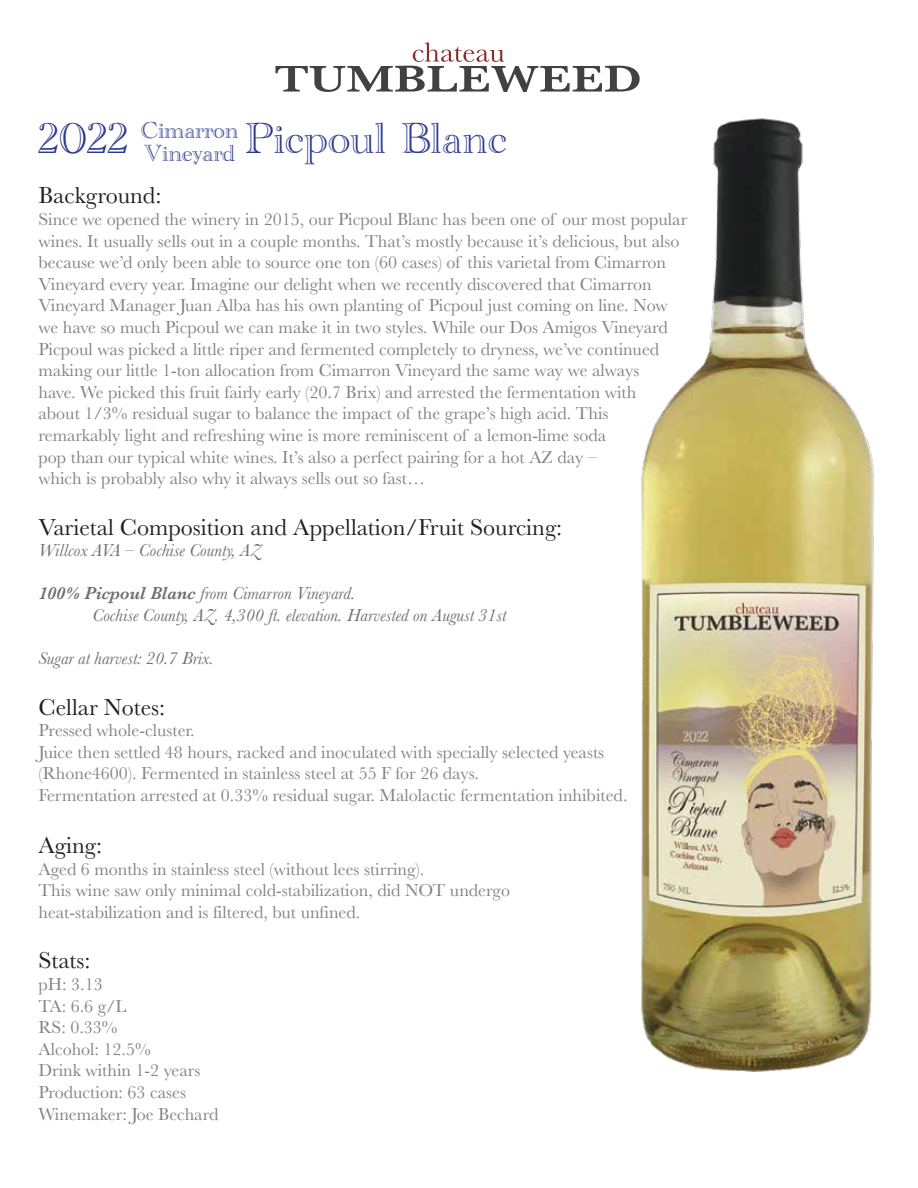
<style>
.page{position:relative;width:918px;height:1188px;background:#fff}
.page>*{position:absolute;margin:0;border:0;box-sizing:border-box;transform-origin:0 0}
.t1{font:45px "Academy Engraved Let Plain";color:#2b3990}
.t2{font:24px "Baskerville";color:#231f20}
.t3{font:24px/22.5px "Academy Engraved Let Plain";color:#2b3990}
.t4{font:18px/21.6px "Baskerville";color:#808285}
.t5{font:italic 18px/21.6px "Baskerville";color:#6d6e71}
.s1{font-weight:600}
</style>
<div class="page">
<img style="left:641px;top:118px;width:234px;height:954px">
<svg style="left:275px;top:42px;width:365px;height:50px"></svg>
<h2 class="t3" style="left:141px;top:118px;width:99px">Cimarron<br>Vineyard</h2>
<h1 class="t1" style="left:39px;top:105px;width:91px">2022</h1>
<h1 class="t1" style="left:245px;top:105px;width:263px">Picpoul Blanc</h1>
<h2 class="t2" style="left:39px;top:180px;width:124px">Background:</h2>
<p class="t4" style="left:39px;top:209px;width:650px">Since we opened the winery in 2015, our Picpoul Blanc has been one of our most popular wines. It usually sells out in a couple months. That’s mostly because it’s delicious, but also because we’d only been able to source one ton (60 cases) of this varietal from Cimarron Vineyard every year. Imagine our delight when we recently discovered that Cimarron Vineyard Manager Juan Alba has his own planting of Picpoul just coming on line. Now we have so much Picpoul we can make it in two styles. While our Dos Amigos Vineyard Picpoul was picked a little riper and fermented completely to dryness, we’ve continued making our little 1-ton allocation from Cimarron Vineyard the same way we always<br>have. We picked this fruit fairly early (20.7 Brix) and arrested the fermentation with<br>about 1/3% residual sugar to balance the impact of the grape’s high acid. This remarkably light and refreshing wine is more reminiscent of a lemon-lime soda<br>pop than our typical white wines. It’s also a perfect pairing for a hot AZ day –<br>which is probably also why it always sells out so fast…</p>
<h2 class="t2" style="left:39px;top:512px;width:525px">Varietal Composition and Appellation/Fruit Sourcing:</h2>
<p class="t5" style="left:39px;top:540px;width:224px">Willcox AVA – Cochise County, AZ</p>
<p class="t5" style="left:93px;top:583px;width:415px;text-indent:-54px"><span class="s1">100% Picpoul Blanc</span> from Cimarron Vineyard.<br>Cochise County, AZ. 4,300 ft. elevation. Harvested on August 31st</p>
<p class="t5" style="left:39px;top:648px;width:177px">Sugar at harvest: 20.7 Brix.</p>
<h2 class="t2" style="left:39px;top:692px;width:128px">Cellar Notes:</h2>
<p class="t4" style="left:39px;top:720px;width:591px">Pressed whole-cluster.<br>Juice then settled 48 hours, racked and inoculated with specially selected yeasts (Rhone4600). Fermented in stainless steel at 55 F for 26 days.<br>Fermentation arrested at 0.33% residual sugar. Malolactic fermentation inhibited.</p>
<h2 class="t2" style="left:39px;top:830px;width:65px">Aging:</h2>
<p class="t4" style="left:39px;top:858px;width:473px">Aged 6 months in stainless steel (without lees stirring).<br>This wine saw only minimal cold-stabilization, did NOT undergo heat-stabilization and is filtered, but unfined.</p>
<h2 class="t2" style="left:39px;top:945px;width:54px">Stats:</h2>
<p class="t4" style="left:39px;top:974px;width:181px">pH: 3.13<br>TA: 6.6 g/L<br>RS: 0.33%<br>Alcohol: 12.5%<br>Drink within 1-2 years<br>Production: 63 cases<br>Winemaker: Joe Bechard</p>
</div>
